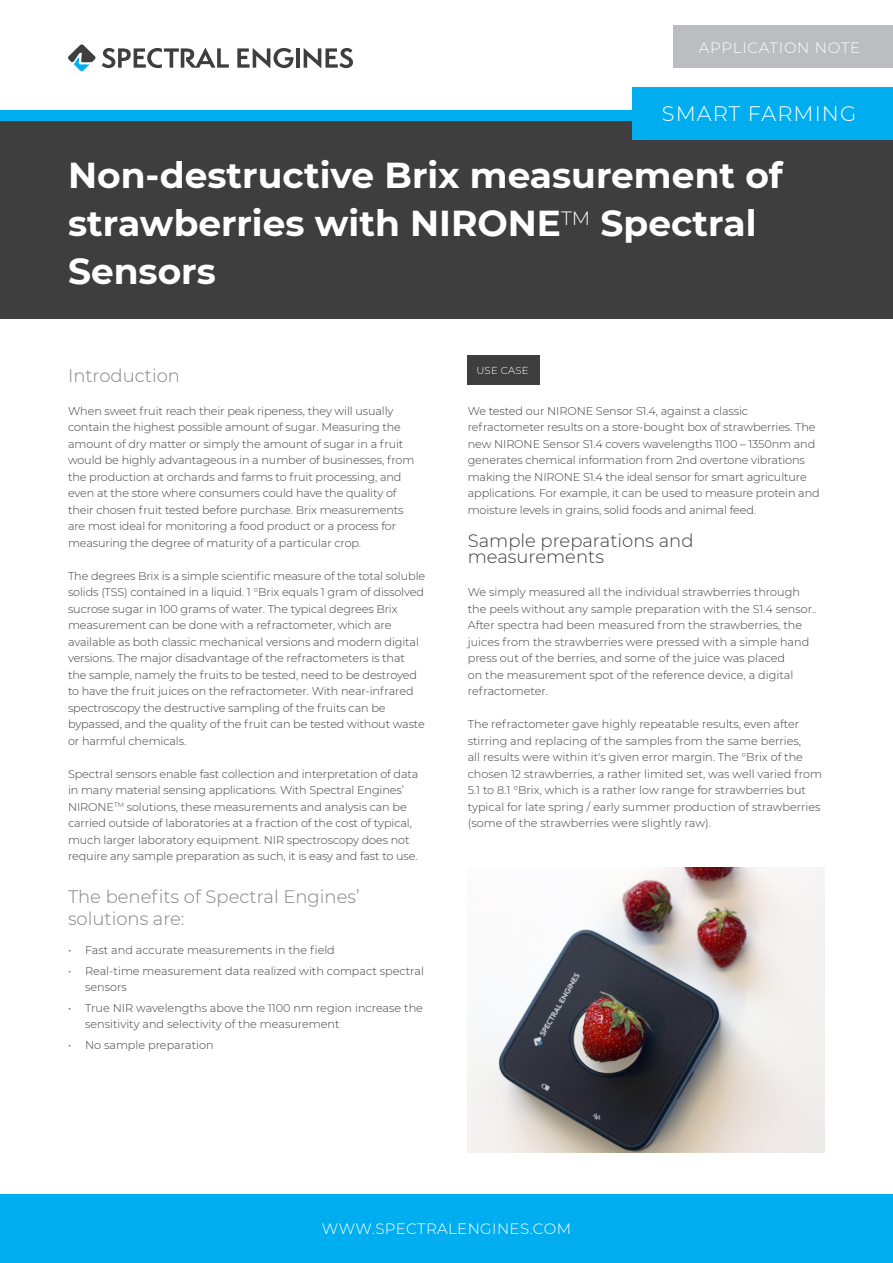
<style>
.page{position:relative;width:893px;height:1263px;background:#fff}
.page>*{position:absolute;margin:0;border:0;box-sizing:border-box;transform-origin:0 0}
.Otsikko2{font:700 36px/48px "Montserrat";color:#fff}
.t1{font:300 21px "Montserrat";letter-spacing:.05em;color:#fff}
.Alaotsikko{font:300 18px/21.6px "Montserrat";color:#808285}
.t2{font:300 18px/16.5px "Montserrat";color:#3e3e3f}
.t3{font:300 15px "Montserrat";letter-spacing:.025em;color:#fff}
.t4{font:300 15px "Montserrat";letter-spacing:.05em;color:#fff}
.t5{font:300 11.25px/16.5px "Montserrat";letter-spacing:-.01em;color:#3e3e3f}
.t6{font:300 10.05px "Montserrat";letter-spacing:.025em;color:#fff}
</style>
<div class="page">
<div style="left:0;top:113px;width:893px;height:206px;background:#3e3e3f"></div>
<svg style="left:68px;top:44px;width:28px;height:28px"></svg>
<svg style="left:237px;top:48px;width:57px;height:20px"></svg>
<hr style="left:296px;top:48px;width:4px;height:20px;background:#3e3e3f">
<svg style="left:304px;top:48px;width:49px;height:20px"></svg>
<svg style="left:102px;top:48px;width:127px;height:20px"></svg>
<div style="left:0;top:1195px;width:893px;height:68px;background:#00aeef"></div>
<div style="left:0;top:110px;width:893px;height:11px;background:#00aeef"></div>
<div style="left:468px;top:356px;width:72px;height:29px;background:#3e3e3f"></div>
<div style="left:633px;top:87px;width:260px;height:53px;background:#00aeef"></div>
<div style="left:674px;top:26px;width:219px;height:42px;background:#bcbdc0"></div>
<img style="left:468px;top:868px;width:357px;height:284px">
<p class="t4" style="left:699px;top:37px;width:163px">APPLICATION NOTE</p>
<p class="t1" style="left:662px;top:100px;width:196px">SMART FARMING</p>
<p class="Otsikko2" style="left:68px;top:149px;width:716px">Non-destructive Brix measurement of strawberries with NIRONE<sup>TM</sup> Spectral<br>Sensors</p>
<p class="Alaotsikko" style="left:68px;top:364px;width:114px">Introduction</p>
<p class="t5" style="left:68px;top:402px;width:348px">When sweet fruit reach their peak ripeness, they will usually contain the highest possible amount of sugar. Measuring the amount of dry matter or simply the amount of sugar in a fruit would be highly advantageous in a number of businesses, from the production at orchards and farms to fruit processing, and even at the store where consumers could have the quality of their chosen fruit tested before purchase. Brix measurements are most ideal for monitoring a food product or a process for measuring the degree of maturity of a particular crop.</p>
<p class="t5" style="left:68px;top:567px;width:359px">The degrees Brix is a simple scientific measure of the total soluble solids (TSS) contained in a liquid. 1 °Brix equals 1 gram of dissolved sucrose sugar in 100 grams of water. The typical degrees Brix measurement can be done with a refractometer, which are available as both classic mechanical versions and modern digital versions. The major disadvantage of the refractometers is that the sample, namely the fruits to be tested, need to be destroyed to have the fruit juices on the refractometer. With near-infrared spectroscopy the destructive sampling of the fruits can be bypassed, and the quality of the fruit can be tested without waste or harmful chemicals.</p>
<p class="t5" style="left:68px;top:765px;width:352px">Spectral sensors enable fast collection and interpretation of data in many material sensing applications. With Spectral Engines’ NIRONE<sup>TM</sup> solutions, these measurements and analysis can be carried outside of laboratories at a fraction of the cost of typical, much larger laboratory equipment. NIR spectroscopy does not require any sample preparation as such, it is easy and fast to use.</p>
<p class="Alaotsikko" style="left:68px;top:885px;width:293px">The benefits of Spectral Engines’ solutions are:</p>
<p class="t5" style="left:68px;top:941px;width:268px">• Fast and accurate measurements in the field</p>
<p class="t5" style="left:85px;top:962px;width:341px;text-indent:-17px">• Real-time measurement data realized with compact spectral sensors</p>
<p class="t5" style="left:85px;top:999px;width:339px;text-indent:-17px">• True NIR wavelengths above the 1100 nm region increase the sensitivity and selectivity of the measurement</p>
<p class="t5" style="left:68px;top:1036px;width:147px">• No sample preparation</p>
<p class="t6" style="left:476px;top:363px;width:54px">USE CASE</p>
<p class="t5" style="left:468px;top:402px;width:354px">We tested our NIRONE Sensor S1.4, against a classic refractometer results on a store-bought box of strawberries. The new NIRONE Sensor S1.4 covers wavelengths 1100 – 1350nm and generates chemical information from 2nd overtone vibrations making the NIRONE S1.4 the ideal sensor for smart agriculture applications. For example, it can be used to measure protein and moisture levels in grains, solid foods and animal feed.</p>
<p class="t2" style="left:468px;top:531px;width:227px">Sample preparations and measurements</p>
<p class="t5" style="left:468px;top:583px;width:350px">We simply measured all the individual strawberries through the peels without any sample preparation with the S1.4 sensor..<br>After spectra had been measured from the strawberries, the juices from the strawberries were pressed with a simple hand press out of the berries, and some of the juice was placed<br>on the measurement spot of the reference device, a digital refractometer.</p>
<p class="t5" style="left:468px;top:715px;width:356px">The refractometer gave highly repeatable results, even after stirring and replacing of the samples from the same berries,<br>all results were within it's given error margin. The °Brix of the chosen 12 strawberries, a rather limited set, was well varied from 5.1 to 8.1 °Brix, which is a rather low range for strawberries but typical for late spring / early summer production of strawberries (some of the strawberries were slightly raw).</p>
<p class="t3" style="left:322px;top:1218px;width:251px">WWW.SPECTRALENGINES.COM</p>
</div>
